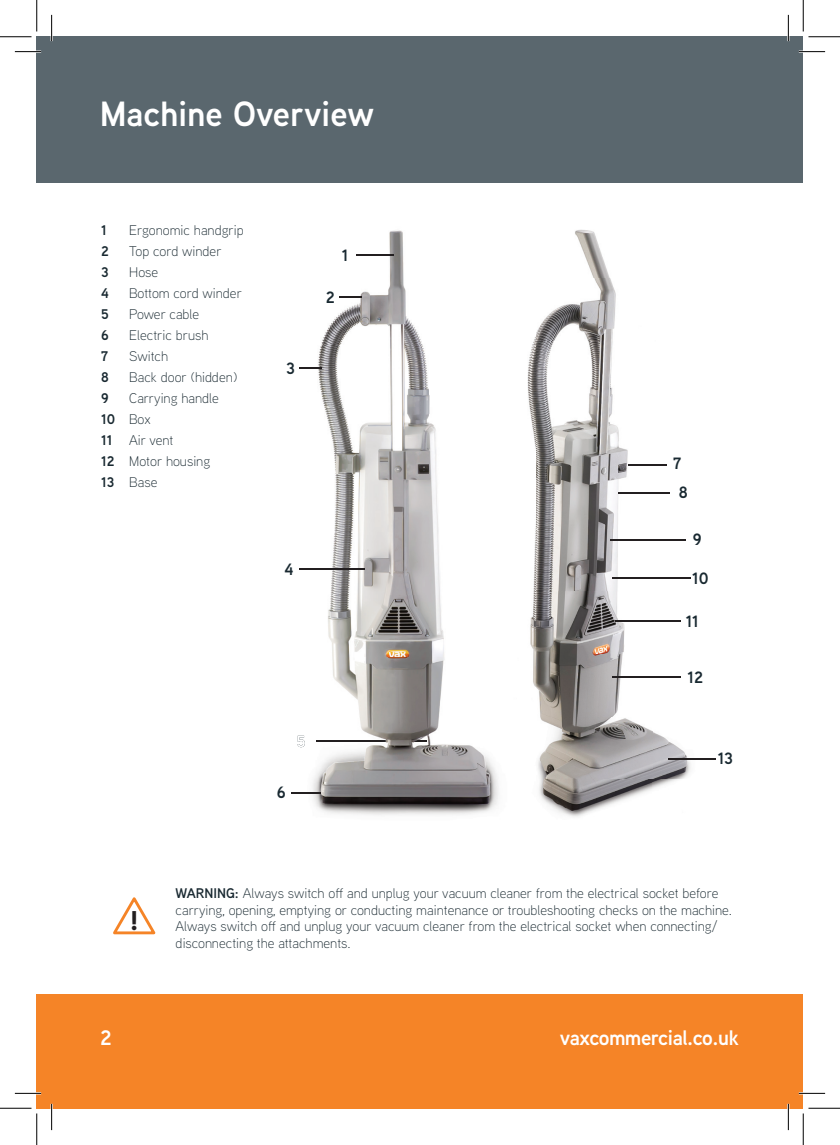
<style>
.page{position:relative;width:840px;height:1145px;background:#fff}
.page>*{position:absolute;margin:0;border:0;box-sizing:border-box;transform-origin:0 0}
.t1{font:600 35px "Vax Aaux Next";color:#fff}
.t2{font:900 27.12px "Vax Aaux Next";color:#231f20}
.t3{font:600 21px "Vax Aaux Next";letter-spacing:-.02em;color:#fff}
.t4{font:600 16.45px "Vax Aaux Next";color:#192931}
.t5{font:300 14px/21px "Vax Aaux Next";color:#192931}
.t6{font:600 14px "Vax Aaux Next";color:#192931}
.s1{font-weight:600}
</style>
<div class="page">
<img style="left:575px;top:229px;width:36px;height:50px">
<img style="left:652px;top:464px;width:54px;height:325px">
<img style="left:535px;top:279px;width:117px;height:538px">
<div style="left:37px;top:994px;width:766px;height:114px;background:#f58427"></div>
<div style="left:37px;top:37px;width:766px;height:146px;background:#5a676e"></div>
<hr style="left:612px;top:677px;width:68px;height:1px;background:#231f20">
<hr style="left:668px;top:758px;width:47px;height:1px;background:#231f20">
<hr style="left:615px;top:621px;width:66px;height:1px;background:#231f20">
<hr style="left:612px;top:578px;width:79px;height:1px;background:#231f20">
<img style="left:297px;top:230px;width:193px;height:553px">
<img style="left:291px;top:783px;width:199px;height:32px">
<img style="left:490px;top:337px;width:45px;height:473px">
<svg style="left:297px;top:736px;width:8px;height:11px"></svg>
<img style="left:317px;top:741px;width:109px;height:1px">
<hr style="left:356px;top:255px;width:38px;height:1px;background:#231f20">
<svg style="left:339px;top:296px;width:23px;height:1px"></svg>
<svg style="left:299px;top:367px;width:23px;height:1px"></svg>
<hr style="left:291px;top:792px;width:30px;height:1px;background:#231f20">
<hr style="left:299px;top:569px;width:66px;height:1px;background:#231f20">
<hr style="left:628px;top:465px;width:39px;height:1px;background:#231f20">
<hr style="left:610px;top:539px;width:75px;height:1px;background:#231f20">
<hr style="left:618px;top:493px;width:52px;height:1px;background:#231f20">
<svg style="left:113px;top:897px;width:43px;height:38px"></svg>
<hr style="left:15px;top:51px;width:26px;height:2px;background:#fff">
<hr style="left:799px;top:51px;width:26px;height:2px;background:#fff">
<hr style="left:15px;top:1092px;width:26px;height:2px;background:#fff">
<hr style="left:799px;top:1092px;width:26px;height:2px;background:#fff">
<hr style="left:51px;top:15px;width:2px;height:26px;background:#fff">
<hr style="left:51px;top:1104px;width:2px;height:26px;background:#fff">
<hr style="left:787px;top:15px;width:2px;height:26px;background:#fff">
<hr style="left:787px;top:1104px;width:2px;height:26px;background:#fff">
<svg style="left:15px;top:51px;width:26px;height:1px"></svg>
<svg style="left:799px;top:51px;width:26px;height:1px"></svg>
<svg style="left:15px;top:1093px;width:26px;height:1px"></svg>
<svg style="left:799px;top:1093px;width:26px;height:1px"></svg>
<svg style="left:51px;top:15px;width:1px;height:26px"></svg>
<svg style="left:51px;top:1104px;width:1px;height:26px"></svg>
<svg style="left:788px;top:15px;width:1px;height:26px"></svg>
<svg style="left:788px;top:1104px;width:1px;height:26px"></svg>
<hr style="left:0;top:36px;width:32px;height:1px;background:#000">
<hr style="left:808px;top:36px;width:32px;height:1px;background:#000">
<hr style="left:0;top:1108px;width:32px;height:1px;background:#000">
<hr style="left:808px;top:1108px;width:32px;height:1px;background:#000">
<hr style="left:36px;top:0;width:1px;height:31px;background:#000">
<hr style="left:36px;top:1113px;width:1px;height:32px;background:#000">
<hr style="left:803px;top:0;width:1px;height:31px;background:#000">
<hr style="left:803px;top:1113px;width:1px;height:32px;background:#000">
<h1 class="t1" style="left:100px;top:89px;width:276px">Machine Overview</h1>
<p class="t6" style="left:101px;top:220px;width:7px">1</p>
<p class="t5" style="left:129px;top:219px;width:116px">Ergonomic handgrip</p>
<p class="t6" style="left:101px;top:241px;width:9px">2</p>
<p class="t5" style="left:129px;top:240px;width:94px">Top cord winder</p>
<p class="t6" style="left:101px;top:262px;width:9px">3</p>
<p class="t5" style="left:129px;top:261px;width:31px">Hose</p>
<p class="t6" style="left:101px;top:283px;width:9px">4</p>
<p class="t5" style="left:129px;top:282px;width:114px">Bottom cord winder</p>
<p class="t6" style="left:101px;top:304px;width:9px">5</p>
<p class="t5" style="left:129px;top:303px;width:71px">Power cable</p>
<p class="t6" style="left:101px;top:325px;width:9px">6</p>
<p class="t5" style="left:129px;top:324px;width:81px">Electric brush</p>
<p class="t6" style="left:101px;top:346px;width:9px">7</p>
<p class="t5" style="left:129px;top:345px;width:40px">Switch</p>
<p class="t6" style="left:101px;top:367px;width:9px">8</p>
<p class="t5" style="left:129px;top:366px;width:110px">Back door (hidden)</p>
<p class="t6" style="left:101px;top:388px;width:9px">9</p>
<p class="t5" style="left:101px;top:387px;width:119px;text-indent:28px">Carrying handle<br><span class="s1">10</span> Box<br><span class="s1">11</span> Air vent<br><span class="s1">12</span> Motor housing<br><span class="s1">13</span> Base</p>
<p class="t4" style="left:286px;top:356px;width:10px">3</p>
<p class="t4" style="left:342px;top:244px;width:8px">1</p>
<p class="t4" style="left:326px;top:285px;width:11px">2</p>
<p class="t4" style="left:284px;top:558px;width:11px">4</p>
<p class="t4" style="left:277px;top:781px;width:10px">6</p>
<p class="t4" style="left:673px;top:452px;width:10px">7</p>
<p class="t4" style="left:679px;top:481px;width:11px">8</p>
<p class="t4" style="left:693px;top:528px;width:10px">9</p>
<p class="t4" style="left:692px;top:567px;width:18px">10</p>
<p class="t4" style="left:686px;top:610px;width:14px">11</p>
<p class="t4" style="left:688px;top:666px;width:17px">12</p>
<p class="t4" style="left:718px;top:747px;width:17px">13</p>
<p class="t5" style="left:176px;top:884px;width:558px;line-height:16.8px"><span class="s1">WARNING:</span> Always switch off and unplug your vacuum cleaner from the electrical socket before carrying, opening, emptying or conducting maintenance or troubleshooting checks on the machine.<br>Always switch off and unplug your vacuum cleaner from the electrical socket when connecting/ disconnecting the attachments.</p>
<h2 class="t2" style="left:130px;top:901px;width:10px">!</h2>
<h2 class="t2" style="left:185px;top:901px;width:10px">!</h2>
<h3 class="t3" style="left:100px;top:1023px;width:13px">2</h3>
<h3 class="t3" style="left:560px;top:1023px;width:181px">vaxcommercial.co.uk</h3>
</div>
